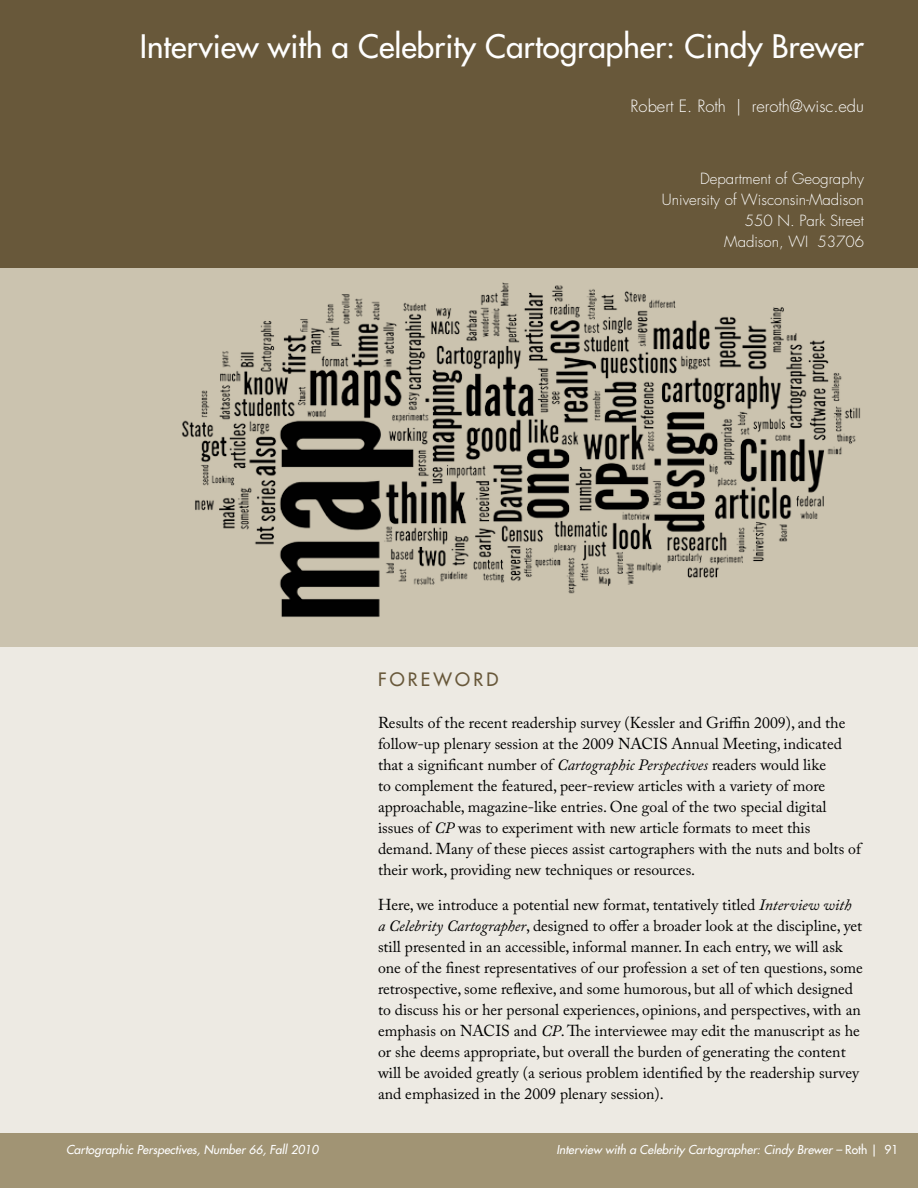
<style>
.page{position:relative;width:918px;height:1188px;background:#fff}
.page>*{position:absolute;margin:0;border:0;box-sizing:border-box;transform-origin:0 0}
.t1{font:500 31.5px "Futura Std";color:#fff}
.t2{font:500 18px "Futura Std";letter-spacing:.18em;color:#68583a}
.t3{font:300 16.5px "Futura Std";color:#fff}
.t4{font:15.75px/21px "Adobe Caslon Pro";color:#000}
.t5{font:300 15px/21px "Futura Std";color:#fff;text-align:right}
.t6{font:italic 500 12px "Futura Std";color:#fff}
.s1{font-style:italic}
.s2{font-style:normal}
</style>
<div class="page">
<div style="left:0;top:0;width:918px;height:1136px;background:#edeae3"></div>
<div style="left:0;top:1133px;width:918px;height:55px;background:#a19474"></div>
<div style="left:0;top:265px;width:918px;height:382px;background:#cbc3af"></div>
<div style="left:0;top:0;width:918px;height:267px;background:#68583a"></div>
<img style="left:182px;top:282px;width:679px;height:335px">
<h1 class="t1" style="left:140px;top:27px;width:726px">Interview with a Celebrity Cartographer: Cindy Brewer</h1>
<p class="t3" style="left:631px;top:96px;width:235px">Robert E. Roth | reroth@wisc.edu</p>
<p class="t5" style="left:662px;top:169px;width:204px">Department of Geography<br>University of Wisconsin-Madison<br>550 N. Park Street<br>Madison, WI 53706</p>
<p class="t2" style="left:378px;top:668px;width:122px">For Ewor d</p>
<p class="t4" style="left:378px;top:712px;width:485px">Results of the recent readership survey (Kessler and Griffin 2009), and the follow-up plenary session at the 2009 NACIS Annual Meeting, indicated that a significant number of <span class="s1">Cartographic Perspectives</span> readers would like<br>to complement the featured, peer-review articles with a variety of more approachable, magazine-like entries. One goal of the two special digital issues of <span class="s1">CP</span> was to experiment with new article formats to meet this demand. Many of these pieces assist cartographers with the nuts and bolts of their work, providing new techniques or resources.</p>
<p class="t4" style="left:378px;top:894px;width:486px">Here, we introduce a potential new format, tentatively titled <span class="s1">Interview with<br>a Celebrity Cartographer</span>, designed to offer a broader look at the discipline, yet still presented in an accessible, informal manner. In each entry, we will ask one of the finest representatives of our profession a set of ten questions, some retrospective, some reflexive, and some humorous, but all of which designed to discuss his or her personal experiences, opinions, and perspectives, with an emphasis on NACIS and <span class="s1">CP</span>. The interviewee may edit the manuscript as he or she deems appropriate, but overall the burden of generating the content will be avoided greatly (a serious problem identified by the readership survey and emphasized in the 2009 plenary session).</p>
<p class="t6" style="left:66px;top:1142px;width:254px">Cartographic Perspectives, Number 66, Fall 2010</p>
<p class="t6" style="left:556px;top:1142px;width:344px">Interview with a Celebrity Cartographer: Cindy Brewer – <span class="s2">Roth | 91</span></p>
</div>
